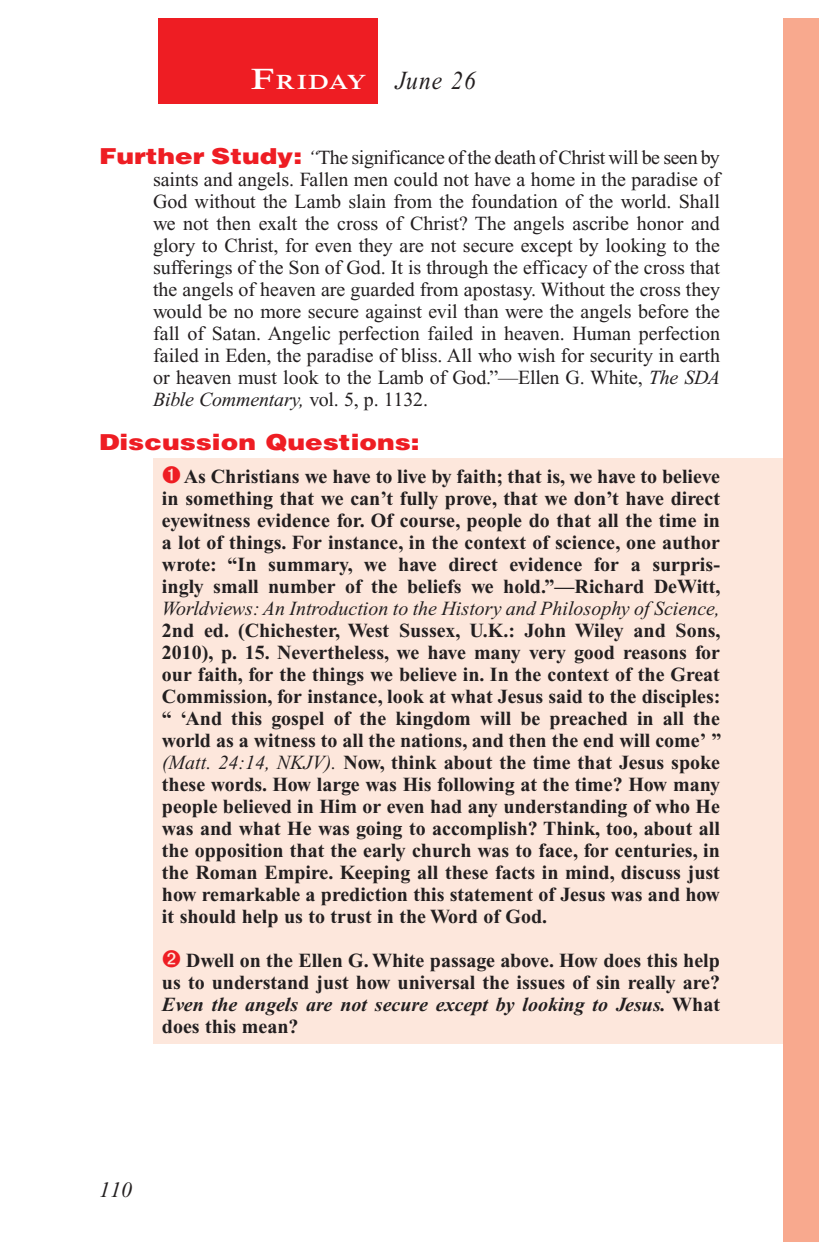
<style>
.page{position:relative;width:819px;height:1260px;background:#fff}
.page>*{position:absolute;margin:0;border:0;box-sizing:border-box;transform-origin:0 0}
.Lesson_Dates{font:italic 26px "Times New Roman PS Std";letter-spacing:.05em;color:#231f20;scale:.9 1}
.Question{font:900 22px "Helvetica LT Std";color:#ee1d23;scale:1.2 1}
.t1{font:italic 22px "Times New Roman PS Std";color:#231f20}
.Daily_Header{font:600 21px "Times NRMT Std";letter-spacing:.045em;color:#fff;scale:1.1 1}
.Numbered_Bullet_List{font:700 20px/22px "Times New Roman PS Std";color:#231f20;text-align:justify}
.Question_NO_SB{font:20px/22px "Times New Roman PS Std";color:#231f20;text-align:justify}
.s1{font-size:30px}
.s2{font-family:"Helvetica LT Std";font-weight:900;font-size:22px;color:#ee1d23}
.s3{font-style:italic}
.s4{font-weight:400;font-style:italic}
</style>
<div class="page">
<div style="left:783px;top:18px;width:36px;height:1224px;background:#f8a98e"></div>
<div style="left:158px;top:18px;width:220px;height:86px;background:#ee1d23"></div>
<div style="left:153px;top:458px;width:630px;height:586px;background:#fde7dc"></div>
<p class="Daily_Header" style="left:251px;top:70px;width:106px"><span class="s1">F</span>riday</p>
<p class="Lesson_Dates" style="left:396px;top:66px;width:91px">June 26</p>
<p class="Question_NO_SB" style="left:153px;top:146px;width:569px;text-indent:-54px"><span class="s2">Further Study:</span> <span class="s3">“</span>The significance of the death of Christ will be seen by saints and angels. Fallen men could not have a home in the paradise of God without the Lamb slain from the foundation of the world. Shall we not then exalt the cross of Christ? The angels ascribe honor and glory to Christ, for even they are not secure except by looking to the sufferings of the Son of God. It is through the efficacy of the cross that the angels of heaven are guarded from apostasy. Without the cross they would be no more secure against evil than were the angels before the fall of Satan. Angelic perfection failed in heaven. Human perfection failed in Eden, the paradise of bliss. All who wish for security in earth or heaven must look to the Lamb of God.”—Ellen G. White, <span class="s3">The SDA Bible Commentary,</span> vol. 5, p. 1132.</p>
<p class="Question" style="left:99px;top:427px;width:269px">Discussion Questions:</p>
<p class="Numbered_Bullet_List" style="left:162px;top:465px;width:561px;text-indent:22px">As Christians we have to live by faith; that is, we have to believe in something that we can’t fully prove, that we don’t have direct eyewitness evidence for. Of course, people do that all the time in a lot of things. For instance, in the context of science, one author wrote: “In summary, we have direct evidence for a surpris&shy;ingly small number of the beliefs we hold.”—Richard DeWitt, <span class="s4">Worldviews: An Introduction to the History and Philosophy of Science, </span>2nd ed. (Chichester, West Sussex, U.K.: John Wiley and Sons, 2010), p. 15. Nevertheless, we have many very good reasons for our faith, for the things we believe in. In the context of the Great Commission, for instance, look at what Jesus said to the disciples: “ ‘And this gospel of the kingdom will be preached in all the world as a witness to all the nations, and then the end will come’ ” <span class="s4">(Matt. 24:14, NKJV).</span> Now, think about the time that Jesus spoke these words. How large was His following at the time? How many people believed in Him or even had any understanding of who He was and what He was going to accomplish? Think, too, about all the opposition that the early church was to face, for centuries, in the Roman Empire. Keeping all these facts in mind, discuss just how remarkable a prediction this statement of Jesus was and how it should help us to trust in the Word of God.</p>
<p class="Numbered_Bullet_List" style="left:162px;top:949px;width:560px;text-indent:24px">Dwell on the Ellen G. White passage above. How does this help us to understand just how universal the issues of sin really are?<br><span class="s3">Even the angels are not secure except by looking to Jesus.</span> What does this mean?</p>
<p class="t1" style="left:99px;top:1178px;width:34px">110</p>
</div>
